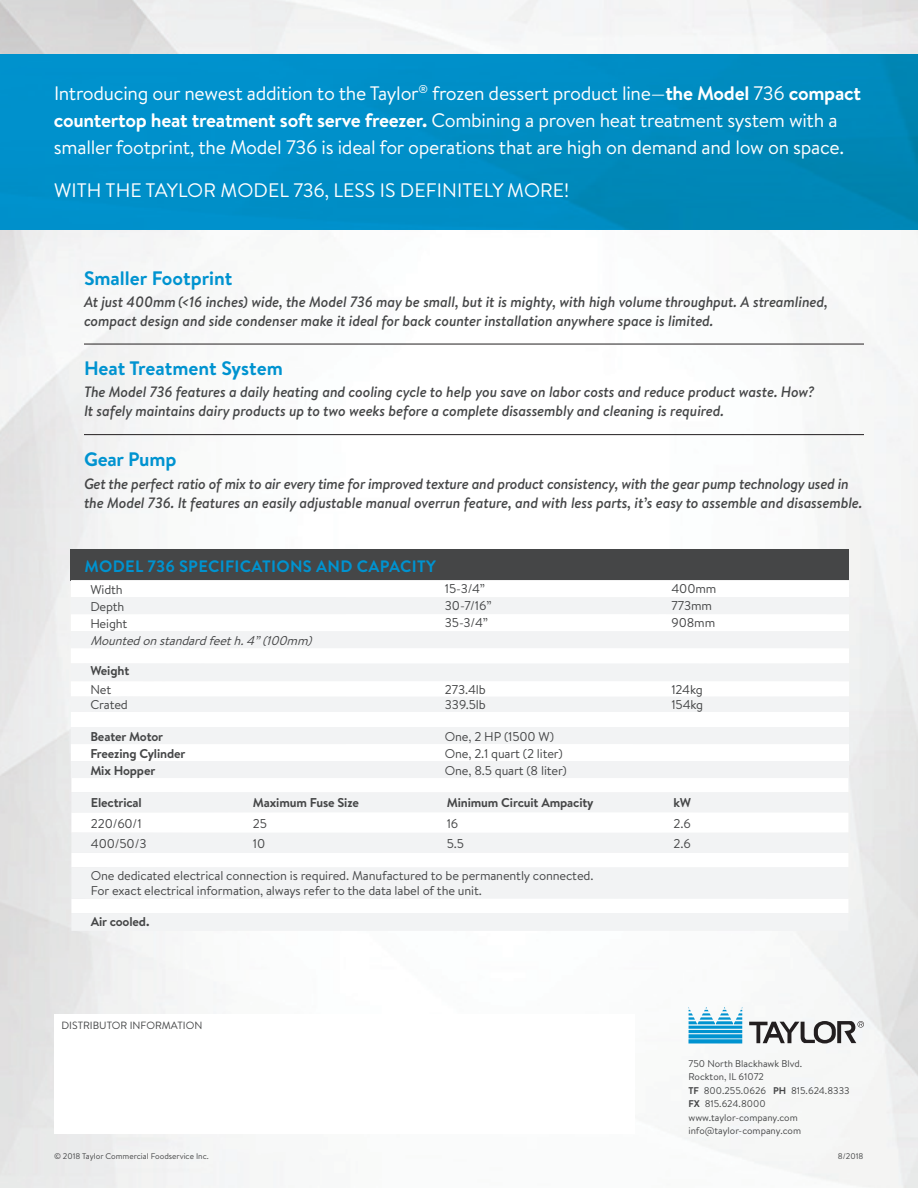
<style>
.page{position:relative;width:918px;height:1188px;background:#fff}
.page>*{position:absolute;margin:0;border:0;box-sizing:border-box;transform-origin:0 0}
.t1{font:19.5px/27px "Brandon Text";letter-spacing:-.015em;color:#fff}
.t2{font:700 19.5px "Brandon Text";color:#0093d0}
.t3{font:19.5px "Brandon Text";letter-spacing:.005em;color:#fff}
.t4{font:700 16.5px "Brandon Text";letter-spacing:.02em;color:#0093d0}
.t5{font:italic 500 15px/18.8px "Brandon Text";letter-spacing:-.01em;color:#454647}
.t6{font:12.75px/15px "Brandon Text";letter-spacing:-.01em;color:#454647}
.t7{font:700 12.75px "Brandon Text";letter-spacing:-.01em;color:#454647}
.t8{font:italic 12.75px "Brandon Text";color:#454647}
.t9{font:10.5px "Brandon Text";color:#454647}
.t10{font:9.75px/13.5px "Brandon Text";color:#454647}
.t11{font:8.25px "Brandon Text";color:#454647}
.s1{font-weight:700}
</style>
<div class="page">
<img style="left:0;top:0;width:918px;height:1188px">
<img style="left:0;top:54px;width:918px;height:175px">
<div style="left:54px;top:1014px;width:581px;height:119px;background:#fff"></div>
<svg style="left:749px;top:1021px;width:115px;height:22px"></svg>
<svg style="left:688px;top:1007px;width:54px;height:36px"></svg>
<hr style="left:84px;top:344px;width:780px;height:1px;background:#231f20">
<hr style="left:84px;top:434px;width:780px;height:1px;background:#231f20">
<svg style="left:71px;top:778px;width:777px;height:14px"></svg>
<svg style="left:71px;top:792px;width:777px;height:139px;fill:#f2f3f4"></svg>
<div style="left:71px;top:549px;width:778px;height:31px;background:#454647"></div>
<svg style="left:71px;top:580px;width:778px;height:17px"></svg>
<svg style="left:71px;top:597px;width:778px;height:181px;fill:#f2f3f4"></svg>
<p class="t1" style="left:54px;top:79px;width:809px">Introducing our newest addition to the Taylor<sup>®</sup> frozen dessert product line—<span class="s1">the Model</span> 736 <span class="s1">compact countertop heat treatment soft serve freezer.</span> Combining a proven heat treatment system with a smaller footprint, the Model 736 is ideal for operations that are high on demand and low on space.</p>
<h1 class="t3" style="left:54px;top:177px;width:517px">WITH THE TAYLOR MODEL 736, LESS IS DEFINITELY MORE!</h1>
<h1 class="t2" style="left:84px;top:265px;width:150px">Smaller Footprint</h1>
<p class="t5" style="left:84px;top:293px;width:745px">At just 400mm (&lt;16 inches) wide, the Model 736 may be small, but it is mighty, with high volume throughput. A streamlined, compact design and side condenser make it ideal for back counter installation anywhere space is limited.</p>
<h1 class="t2" style="left:84px;top:355px;width:201px">Heat Treatment System</h1>
<p class="t5" style="left:84px;top:383px;width:732px">The Model 736 features a daily heating and cooling cycle to help you save on labor costs and reduce product waste. How?<br>It safely maintains dairy products up to two weeks before a complete disassembly and cleaning is required.</p>
<h1 class="t2" style="left:84px;top:446px;width:94px">Gear Pump</h1>
<p class="t5" style="left:84px;top:474px;width:780px">Get the perfect ratio of mix to air every time for improved texture and product consistency, with the gear pump technology used in the Model 736. It features an easily adjustable manual overrun feature, and with less parts, it’s easy to assemble and disassemble.</p>
<p class="t4" style="left:84px;top:554px;width:353px">MODEL 736 SPECIFICATIONS AND CAPACITY</p>
<p class="t6" style="left:90px;top:582px;width:34px">Width</p>
<p class="t6" style="left:445px;top:581px;width:42px">15-3/4”</p>
<p class="t6" style="left:671px;top:581px;width:46px">400mm</p>
<p class="t6" style="left:90px;top:599px;width:36px">Depth</p>
<p class="t6" style="left:445px;top:598px;width:48px">30-7/16”</p>
<p class="t6" style="left:671px;top:598px;width:42px">773mm</p>
<p class="t6" style="left:90px;top:616px;width:39px">Height</p>
<p class="t6" style="left:445px;top:615px;width:45px">35-3/4”</p>
<p class="t6" style="left:671px;top:615px;width:45px">908mm</p>
<p class="t8" style="left:90px;top:632px;width:227px">Mountedonstandardfeeth.4”(100mm)</p>
<p class="t7" style="left:90px;top:662px;width:40px">Weight</p>
<p class="t6" style="left:90px;top:682px;width:22px">Net</p>
<p class="t6" style="left:445px;top:682px;width:42px">273.4lb</p>
<p class="t6" style="left:671px;top:681px;width:33px">124kg</p>
<p class="t6" style="left:90px;top:697px;width:39px">Crated</p>
<p class="t6" style="left:445px;top:697px;width:42px">339.5lb</p>
<p class="t6" style="left:671px;top:697px;width:33px">154kg</p>
<p class="t7" style="left:90px;top:728px;width:74px">Beater Motor</p>
<p class="t6" style="left:445px;top:729px;width:111px">One, 2 HP (1500 W)</p>
<p class="t7" style="left:90px;top:745px;width:97px">Freezing Cylinder</p>
<p class="t6" style="left:445px;top:746px;width:119px">One, 2.1 quart (2 liter)</p>
<p class="t7" style="left:90px;top:762px;width:66px">Mix Hopper</p>
<p class="t6" style="left:445px;top:763px;width:123px">One, 8.5 quart (8 liter)</p>
<p class="t7" style="left:91px;top:794px;width:52px">Electrical</p>
<p class="t7" style="left:253px;top:794px;width:107px">Maximum Fuse Size</p>
<p class="t7" style="left:447px;top:794px;width:148px">Minimum Circuit Ampacity</p>
<p class="t7" style="left:674px;top:794px;width:19px">kW</p>
<p class="t6" style="left:91px;top:815px;width:52px">220/60/1</p>
<p class="t6" style="left:253px;top:815px;width:16px">25</p>
<p class="t6" style="left:447px;top:815px;width:13px">16</p>
<p class="t6" style="left:674px;top:815px;width:19px">2.6</p>
<p class="t6" style="left:91px;top:835px;width:57px">400/50/3</p>
<p class="t6" style="left:253px;top:835px;width:14px">10</p>
<p class="t6" style="left:447px;top:835px;width:19px">5.5</p>
<p class="t6" style="left:674px;top:835px;width:19px">2.6</p>
<p class="t6" style="left:91px;top:868px;width:504px">One dedicated electrical connection is required. Manufactured to be permanently connected.<br>For exact electrical information, always refer to the data label of the unit.</p>
<p class="t7" style="left:91px;top:913px;width:60px">Air cooled.</p>
<p class="t9" style="left:62px;top:1018px;width:142px">DISTRIBUTOR INFORMATION</p>
<p class="t10" style="left:688px;top:1056px;width:163px">750 North Blackhawk Blvd.<br>Rockton, IL 61072<br><span class="s1">TF</span> 800.255.0626 <span class="s1">PH</span> 815.624.8333<br><span class="s1">FX</span> 815.624.8000 www.taylor-company.com info@taylor-company.com</p>
<p class="t11" style="left:54px;top:1151px;width:156px">© 2018 Taylor Commercial Foodservice Inc.</p>
<p class="t11" style="left:838px;top:1151px;width:27px">8/2018</p>
</div>
